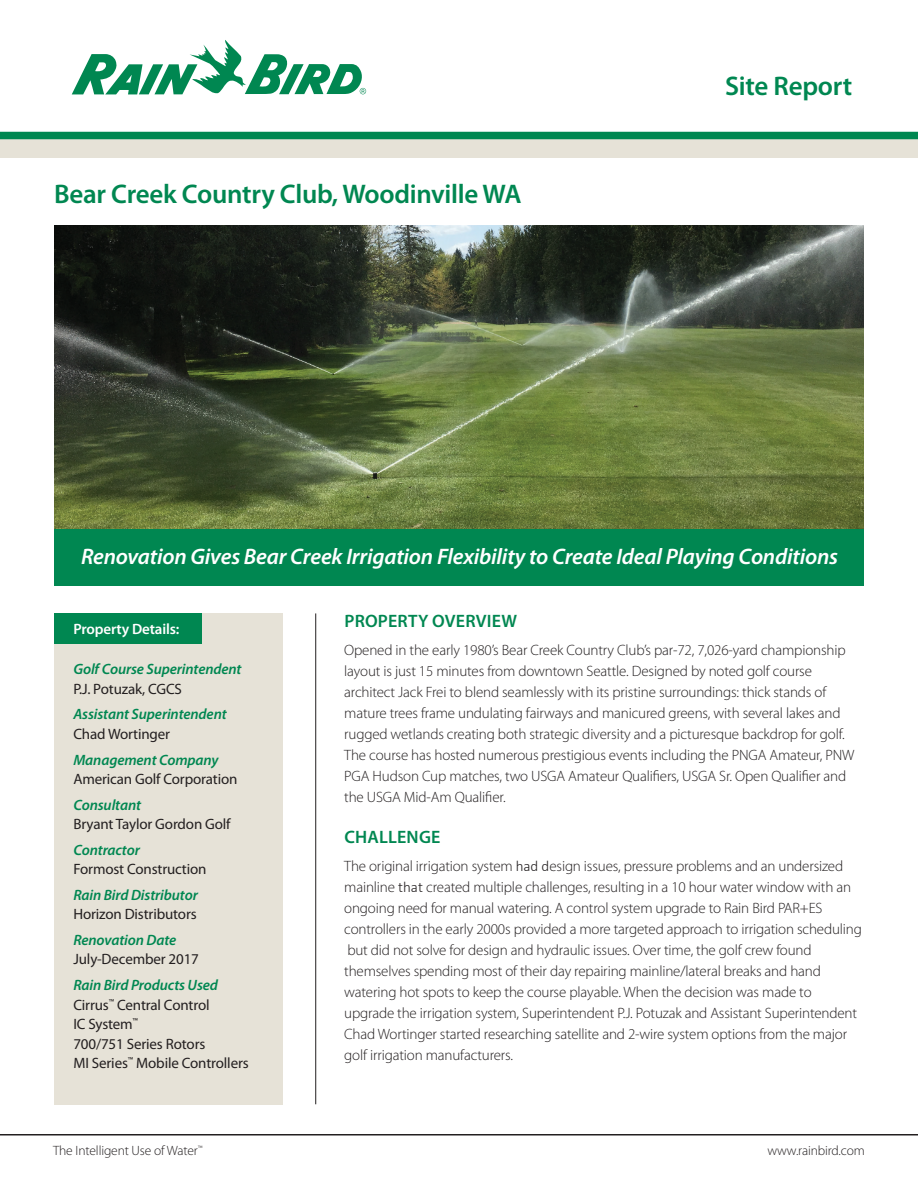
<style>
.page{position:relative;width:918px;height:1188px;background:#fff}
.page>*{position:absolute;margin:0;border:0;box-sizing:border-box;transform-origin:0 0}
.t1{font:600 27px "Myriad Pro";letter-spacing:-.01em;color:#008751}
.t2{font:italic 600 22.5px "Myriad Pro";letter-spacing:-.01em;color:#fff}
.t3{font:600 18px "Myriad Pro";letter-spacing:.01em;color:#008751}
.t4{font:300 15px/21px "Myriad Pro";letter-spacing:-.01em;color:#231f20}
.t5{font:15px/19.5px "Myriad Pro";letter-spacing:-.01em;color:#231f20}
.t6{font:italic 600 15px "Myriad Pro";letter-spacing:-.01em;color:#008751}
.t7{font:600 15px "Myriad Pro";letter-spacing:-.01em;color:#fff}
.t8{font:300 13.5px "Myriad Pro";letter-spacing:-.01em;color:#231f20}
.s1{font-weight:600;font-style:italic;color:#008751}
.s2{font-family:"Calibri"}
</style>
<div class="page">
<img style="left:54px;top:226px;width:810px;height:303px">
<div style="left:54px;top:529px;width:810px;height:57px;background:#008751"></div>
<div style="left:54px;top:613px;width:229px;height:492px;background:#e6e2d7"></div>
<div style="left:54px;top:613px;width:148px;height:31px;background:#008751"></div>
<div style="left:0;top:136px;width:918px;height:22px;background:#e6e2d7"></div>
<div style="left:0;top:132px;width:918px;height:7px;background:#008751"></div>
<svg style="left:72px;top:40px;width:294px;height:54px"></svg>
<hr style="left:315px;top:613px;width:1px;height:491px;background:#231f20">
<hr style="left:0;top:1134px;width:918px;height:2px;background:#231f20">
<h1 class="t1" style="left:54px;top:176px;width:469px">Bear Creek Country Club, Woodinville WA</h1>
<h1 class="t1" style="left:725px;top:69px;width:129px">Site Report</h1>
<h2 class="t2" style="left:81px;top:543px;width:759px">Renovation Gives Bear Creek Irrigation Flexibility to Create Ideal Playing Conditions</h2>
<p class="t7" style="left:73px;top:619px;width:108px">Property Details:</p>
<p class="t6" style="left:73px;top:660px;width:170px">Golf Course Superintendent</p>
<p class="t5" style="left:73px;top:679px;width:110px">P.J. Potuzak, CGCS</p>
<p class="t6" style="left:73px;top:705px;width:155px">Assistant Superintendent</p>
<p class="t5" style="left:73px;top:724px;width:98px">Chad Wortinger</p>
<p class="t6" style="left:73px;top:750px;width:147px">Management Company</p>
<p class="t5" style="left:73px;top:769px;width:166px">American Golf Corporation</p>
<p class="t6" style="left:73px;top:795px;width:69px">Consultant</p>
<p class="t5" style="left:73px;top:814px;width:159px">Bryant Taylor Gordon Golf</p>
<p class="t6" style="left:73px;top:840px;width:68px">Contractor</p>
<p class="t5" style="left:73px;top:859px;width:135px">Formost Construction</p>
<p class="t6" style="left:73px;top:885px;width:126px">Rain Bird Distributor</p>
<p class="t5" style="left:73px;top:904px;width:125px">Horizon Distributors</p>
<p class="t6" style="left:73px;top:930px;width:104px">Renovation Date</p>
<p class="t5" style="left:73px;top:949px;width:127px">July-December 2017</p>
<p class="t5" style="left:73px;top:975px;width:177px"><span class="s1">Rain Bird Products Used<br></span>Cirrus<sup>™</sup> Central Control<br>IC System<sup>™<br></sup>700/751 Series Rotors<br>MI Series<sup>™</sup> Mobile Controllers</p>
<p class="t3" style="left:344px;top:610px;width:174px">PROPERTY OVERVIEW</p>
<p class="t4" style="left:344px;top:640px;width:512px">Opened in the early 1980’s Bear Creek Country Club’s par-72, 7,026-yard championship layout is just 15 minutes from downtown Seattle. Designed by noted golf course architect Jack Frei to blend seamlessly with its pristine surroundings: thick stands of mature trees frame undulating fairways and manicured greens, with several lakes and rugged wetlands creating both strategic diversity and a picturesque backdrop for golf.<br>The course has hosted numerous prestigious events including the PNGA Amateur, PNW PGA Hudson Cup matches, two USGA Amateur Qualifiers, USGA Sr. Open Qualifier and the USGA Mid-Am Qualifier.</p>
<p class="t3" style="left:344px;top:826px;width:98px">CHALLENGE</p>
<p class="t4" style="left:344px;top:856px;width:519px">The original irrigation system <span class="s2">had d</span>esign issues, pressure problems and an undersized mainline <span class="s2">that</span> created multiple challenges, resulting in a 10 hour water window with an ongoing need for manual watering. A control system upgrade to Rain Bird PAR+ES controllers in the early 2000s provided a more targeted approach to irrigation scheduling but did not solve for design and hydraulic issues. Over time, the golf crew found themselves spending most of their day repairing mainline/lateral breaks and hand watering hot spots to keep the course playable. When the decision was made to upgrade the irrigation system, Superintendent P.J. Potuzak and Assistant Superintendent Chad Wortinger started researching satellite and 2-wire system options from the major golf irrigation manufacturers.</p>
<p class="t8" style="left:53px;top:1143px;width:151px">The Intelligent Use of Water<sup>™</sup></p>
<p class="t8" style="left:767px;top:1143px;width:99px">www.rainbird.com</p>
</div>
